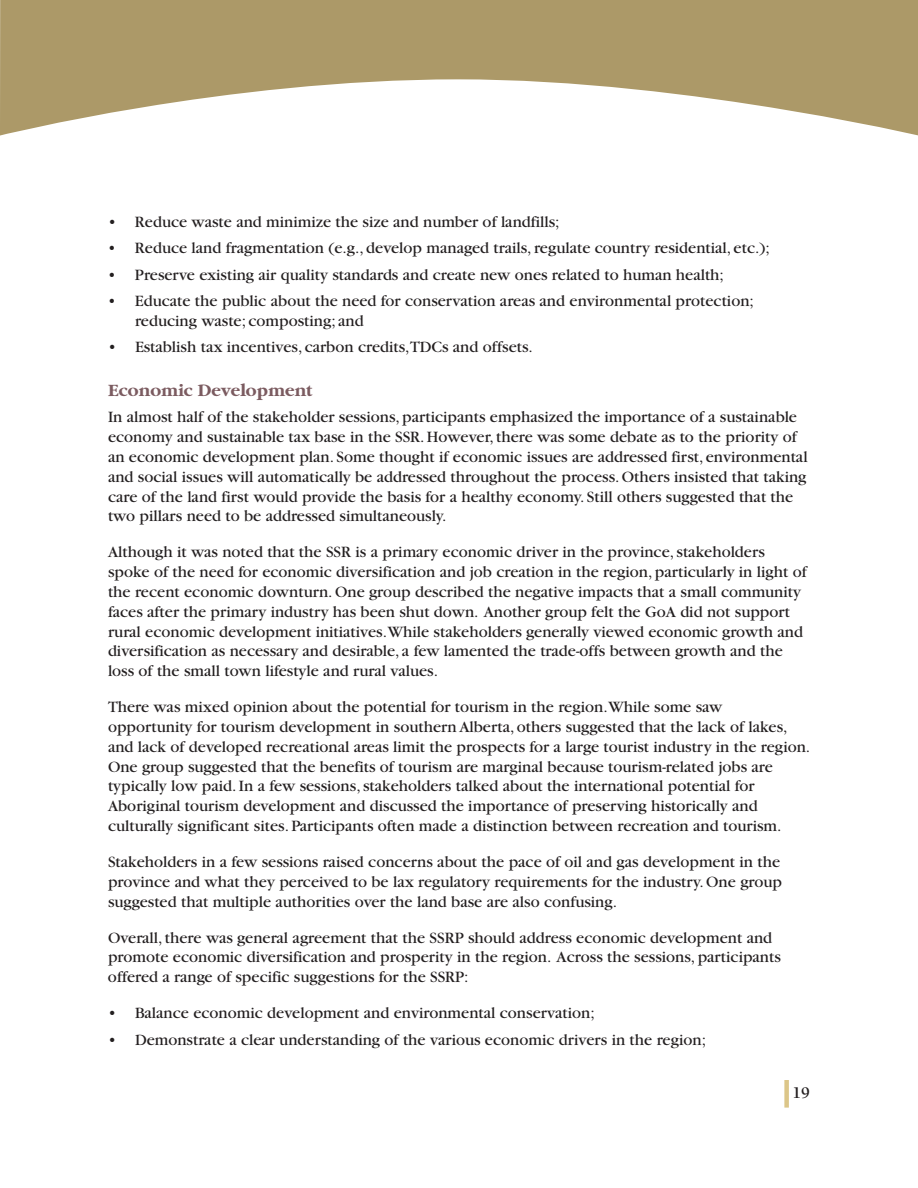
<style>
.page{position:relative;width:918px;height:1188px;background:#fff}
.page>*{position:absolute;margin:0;border:0;box-sizing:border-box;transform-origin:0 0}
.t1{font:700 18px "Garamond";color:#7b5b60}
.t2{font:16.5px/19.8px "Garamond";color:#231f20}
.t3{font:700 16.5px "Berkeley";color:#231f20}
</style>
<div class="page">
<svg style="left:0;top:0;width:918px;height:136px;fill:#ac9968"></svg>
<div style="left:784px;top:1080px;width:5px;height:28px;background:#dcc689"></div>
<p class="t2" style="left:108px;top:213px;width:453px">• Reduce waste and minimize the size and number of landfills;</p>
<p class="t2" style="left:108px;top:240px;width:663px">• Reduce land fragmentation (e.g., develop managed trails,regulate country residential, etc.);</p>
<p class="t2" style="left:108px;top:266px;width:618px">• Preserve existing air quality standards and create new ones related to human health;</p>
<p class="t2" style="left:135px;top:292px;width:620px;text-indent:-27px">• Educate the public about the need for conservation areas and environmental protection; reducing waste; composting; and</p>
<p class="t2" style="left:108px;top:338px;width:426px">• Establish tax incentives, carbon credits,TDCs and offsets.</p>
<p class="t1" style="left:108px;top:379px;width:206px">Economic Development</p>
<p class="t2" style="left:108px;top:409px;width:701px">In almost half of the stakeholder sessions,participants emphasized the importance of a sustainable economy and sustainable tax base in the SSR. However,there was some debate as to the priority of an economic development plan. Some thought if economic issues are addressed first, environmental and social issues will automatically be addressed throughout the process.Others insisted that taking care of the land first would provide the basis for a healthy economy. Still others suggested that the two pillars need to be addressed simultaneously.</p>
<p class="t2" style="left:108px;top:544px;width:700px">Although it was noted that the SSR is a primary economic driver in the province,stakeholders spoke of the need for economic diversification and job creation in the region,particularly in light of the recent economic downturn.One group described the negative impacts that a small community faces after the primary industry has been shut down. Another group felt the GoA did not support rural economic development initiatives.While stakeholders generally viewed economic growth and diversification as necessary and desirable, a few lamented the trade-offs between growth and the loss of the small town lifestyle and rural values.</p>
<p class="t2" style="left:108px;top:699px;width:704px">There was mixed opinion about the potential for tourism in the region.While some saw opportunity for tourism development in southern Alberta, others suggested that the lack of lakes, and lack of developed recreational areas limit the prospects for a large tourist industry in the region.<br>One group suggested that the benefits of tourism are marginal because tourism-related jobs are typically low paid.In a few sessions,stakeholders talked about the international potential for Aboriginal tourism development and discussed the importance of preserving historically and culturally significant sites. Participants often made a distinction between recreation and tourism.</p>
<p class="t2" style="left:108px;top:853px;width:676px;text-align:justify">Stakeholders in a few sessions raised concerns about the pace of oil and gas development in the province and what they perceived to be lax regulatory requirements for the industry.One group suggested that multiple authorities over the land base are also confusing.</p>
<p class="t2" style="left:108px;top:929px;width:674px">Overall,there was general agreement that the SSRP should address economic development and promote economic diversification and prosperity in the region. Across the sessions,participants offered a range of specific suggestions for the SSRP:</p>
<p class="t2" style="left:108px;top:1005px;width:488px">• Balance economic development and environmental conservation;</p>
<p class="t2" style="left:108px;top:1031px;width:600px">• Demonstrate a clear understanding of the various economic drivers in the region;</p>
<p class="t3" style="left:792px;top:1086px;width:19px">19</p>
</div>
